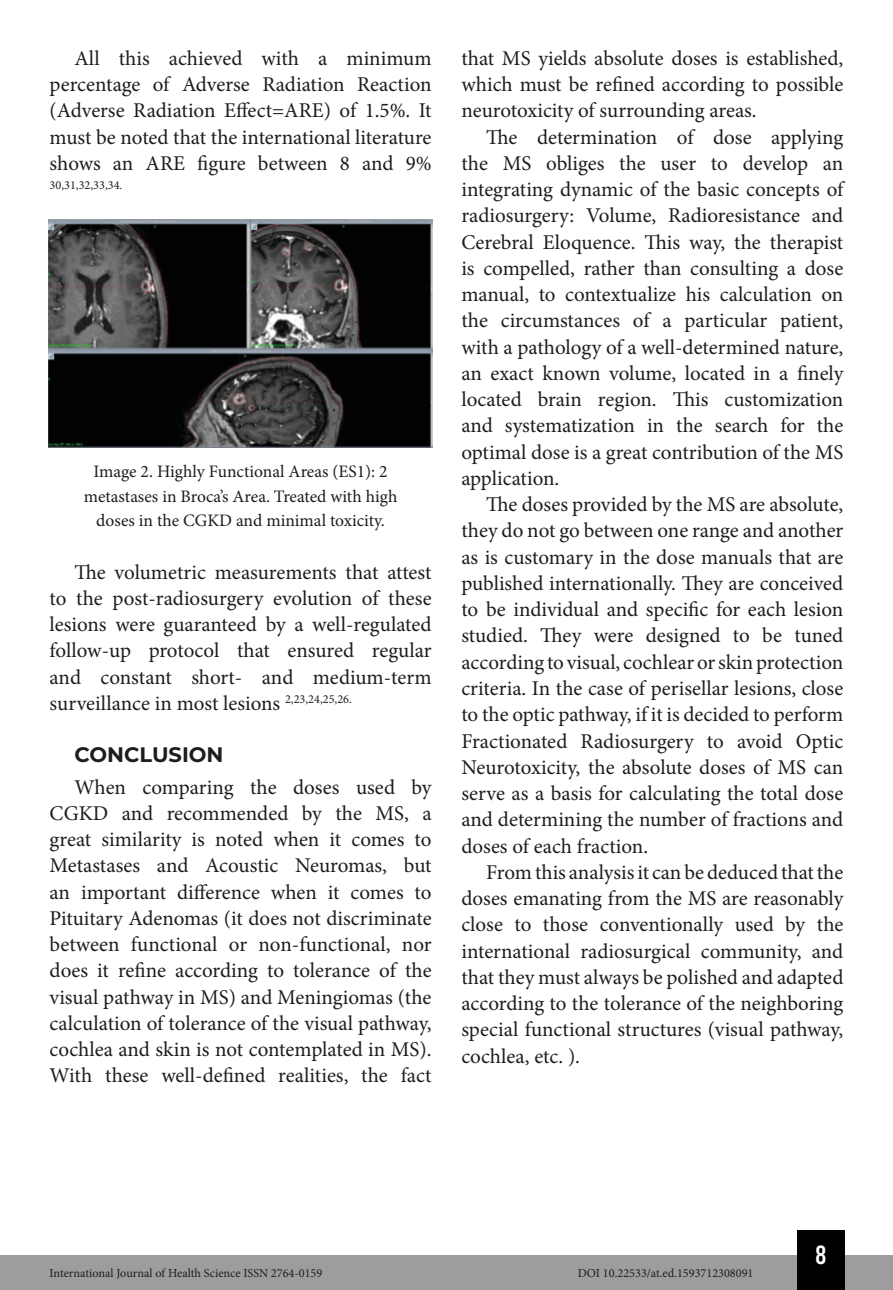
<style>
.page{position:relative;width:893px;height:1290px;background:#fff}
.page>*{position:absolute;margin:0;border:0;box-sizing:border-box;transform-origin:0 0}
.t1{font:26.25px "Bebas Kai";color:#fff}
.t2{font:21px/26.2px "Minion Pro";color:#1d1d1b;text-align:justify}
.t3{font:700 21px "Montserrat";color:#1d1d1b}
.t4{font:17.5px/24.5px "Minion Pro";color:#1d1d1b;text-align:center}
.t5{font:12.25px "Minion Pro";color:#1d1d1b}
</style>
<div class="page">
<div style="left:0;top:1255px;width:893px;height:35px;background:#9d9d9d"></div>
<div style="left:797px;top:1230px;width:48px;height:60px;background:#000"></div>
<img style="left:49px;top:219px;width:383px;height:229px">
<p class="t2" style="left:50px;top:45px;width:384px;text-indent:25px">All this achieved with a minimum percentage of Adverse Radiation Reaction (Adverse Radiation Effect=ARE) of 1.5%. It must be noted that the international literature shows an ARE figure between 8 and 9%</p>
<p class="t5" style="left:50px;top:177px;width:74px">30,31,32,33,34.</p>
<p class="t4" style="left:84px;top:459px;width:315px">Image 2. Highly Functional Areas (ES1): 2 metastases in Broca’s Area. Treated with high doses in the CGKD and minimal toxicity.</p>
<p class="t2" style="left:50px;top:559px;width:384px;text-indent:25px">The volumetric measurements that attest to the post-radiosurgery evolution of these lesions were guaranteed by a well-regulated follow-up protocol that ensured regular and constant short- and medium-term surveillance in most lesions <sup>2,23,24,25,26.</sup></p>
<p class="t3" style="left:74px;top:740px;width:151px">CONCLUSION</p>
<p class="t2" style="left:50px;top:774px;width:383px;text-indent:25px">When comparing the doses used by CGKD and recommended by the MS, a great similarity is noted when it comes to Metastases and Acoustic Neuromas, but an important difference when it comes to Pituitary Adenomas (it does not discriminate between functional or non-functional, nor does it refine according to tolerance of the visual pathway in MS) and Meningiomas (the calculation of tolerance of the visual pathway, cochlea and skin is not contemplated in MS).<br>With these well-defined realities, the fact</p>
<p class="t2" style="left:461px;top:45px;width:384px">that MS yields absolute doses is established, which must be refined according to possible neurotoxicity of surrounding areas.</p>
<p class="t2" style="left:461px;top:124px;width:384px;text-indent:25px">The determination of dose applying the MS obliges the user to develop an integrating dynamic of the basic concepts of radiosurgery: Volume, Radioresistance and Cerebral Eloquence. This way, the therapist is compelled, rather than consulting a dose manual, to contextualize his calculation on the circumstances of a particular patient, with a pathology of a well-determined nature, an exact known volume, located in a finely located brain region. This customization and systematization in the search for the optimal dose is a great contribution of the MS application.</p>
<p class="t2" style="left:461px;top:491px;width:383px;text-indent:25px">The doses provided by the MS are absolute, they do not go between one range and another as is customary in the dose manuals that are published internationally. They are conceived to be individual and specific for each lesion studied. They were designed to be tuned according to visual, cochlear or skin protection criteria. In the case of perisellar lesions, close to the optic pathway, if it is decided to perform Fractionated Radiosurgery to avoid Optic Neurotoxicity, the absolute doses of MS can serve as a basis for calculating the total dose and determining the number of fractions and doses of each fraction.</p>
<p class="t2" style="left:461px;top:859px;width:384px;text-indent:25px">From this analysis it can be deduced that the doses emanating from the MS are reasonably close to those conventionally used by the international radiosurgical community, and that they must always be polished and adapted according to the tolerance of the neighboring special functional structures (visual pathway, cochlea, etc. ).</p>
<p class="t1" style="left:816px;top:1241px;width:12px">8</p>
<p class="t5" style="left:50px;top:1265px;width:274px">International Journal of Health Science ISSN 2764-0159</p>
<p class="t5" style="left:578px;top:1265px;width:177px">DOI 10.22533/at.ed.1593712308091</p>
</div>
